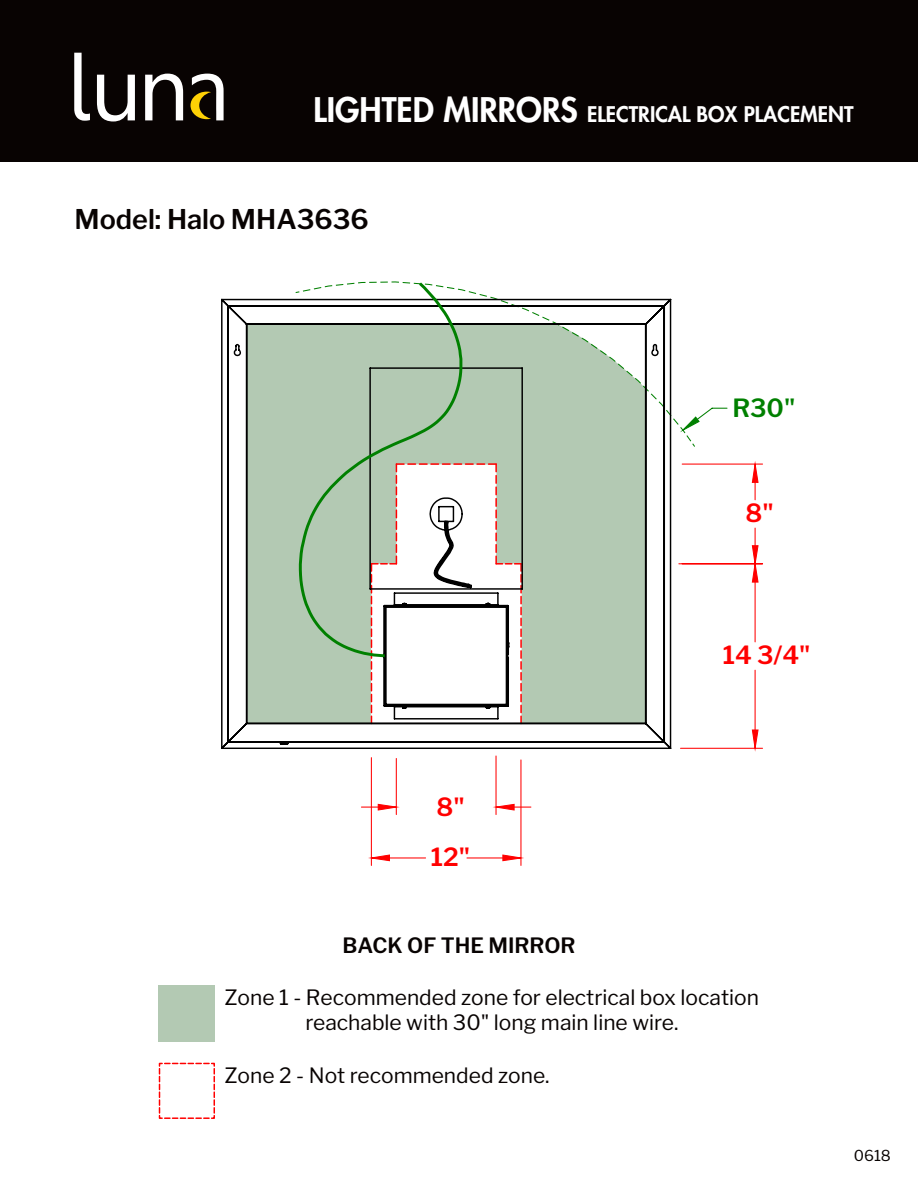
<style>
.page{position:relative;width:918px;height:1188px;background:#fff}
.page>*{position:absolute;margin:0;border:0;box-sizing:border-box;transform-origin:0 0}
.t1{font:600 27px "Libre Franklin";color:#080302}
.t2{font:600 24.9px "Libre Franklin";color:#f00}
.t3{font:600 24.9px "Libre Franklin";color:#008000}
.t4{font:21px/25.2px "Libre Franklin";color:#080302;text-align:center}
.t5{font:800 21px "Futura Std";color:#fff}
.t6{font:600 21px "Libre Franklin";color:#080302}
.t7{font:15px "Libre Franklin";color:#080302}
.s1{font-size:33px}
</style>
<div class="page">
<div style="left:0;top:0;width:918px;height:162px;background:#080302"></div>
<svg style="left:74px;top:53px;width:16px;height:68px"></svg>
<svg style="left:97px;top:75px;width:38px;height:46px"></svg>
<svg style="left:145px;top:74px;width:38px;height:46px"></svg>
<svg style="left:190px;top:74px;width:34px;height:46px"></svg>
<div style="left:159px;top:985px;width:56px;height:56px;background:#b3c9b3"></div>
<svg style="left:158px;top:1062px;width:57px;height:57px"></svg>
<hr style="left:681px;top:748px;width:82px;height:1px;background:#f00">
<hr style="left:520px;top:760px;width:1px;height:105px;background:#f00">
<hr style="left:371px;top:758px;width:1px;height:107px;background:#f00">
<hr style="left:682px;top:464px;width:81px;height:1px;background:#f00">
<hr style="left:682px;top:563px;width:81px;height:1px;background:#f00">
<hr style="left:361px;top:807px;width:35px;height:1px;background:#f00">
<svg style="left:371px;top:464px;width:387px;height:397px"></svg>
<svg style="left:673px;top:407px;width:55px;height:37px"></svg>
<svg style="left:221px;top:297px;width:452px;height:453px"></svg>
<svg style="left:297px;top:281px;width:167px;height:378px"></svg>
<p class="t5" style="left:314px;top:100px;width:542px"><span class="s1">LIGHTED MIRRORS</span> ELECTRICAL BOX PLACEMENT</p>
<p class="t1" style="left:75px;top:203px;width:296px">Model: Halo MHA3636</p>
<p class="t2" style="left:437px;top:792px;width:30px">8"</p>
<p class="t2" style="left:431px;top:842px;width:41px">12"</p>
<p class="t3" style="left:732px;top:393px;width:64px">R30"</p>
<p class="t2" style="left:745px;top:498px;width:30px">8"</p>
<p class="t2" style="left:723px;top:640px;width:89px">14 3/4"</p>
<p class="t6" style="left:342px;top:933px;width:235px">BACK OF THE MIRROR</p>
<p class="t4" style="left:224px;top:985px;width:536px">Zone 1 - Recommended zone for electrical box location reachable with 30" long main line wire.</p>
<p class="t4" style="left:224px;top:1063px;width:327px">Zone 2 - Not recommended zone.</p>
<p class="t7" style="left:854px;top:1147px;width:39px">0618</p>
</div>
